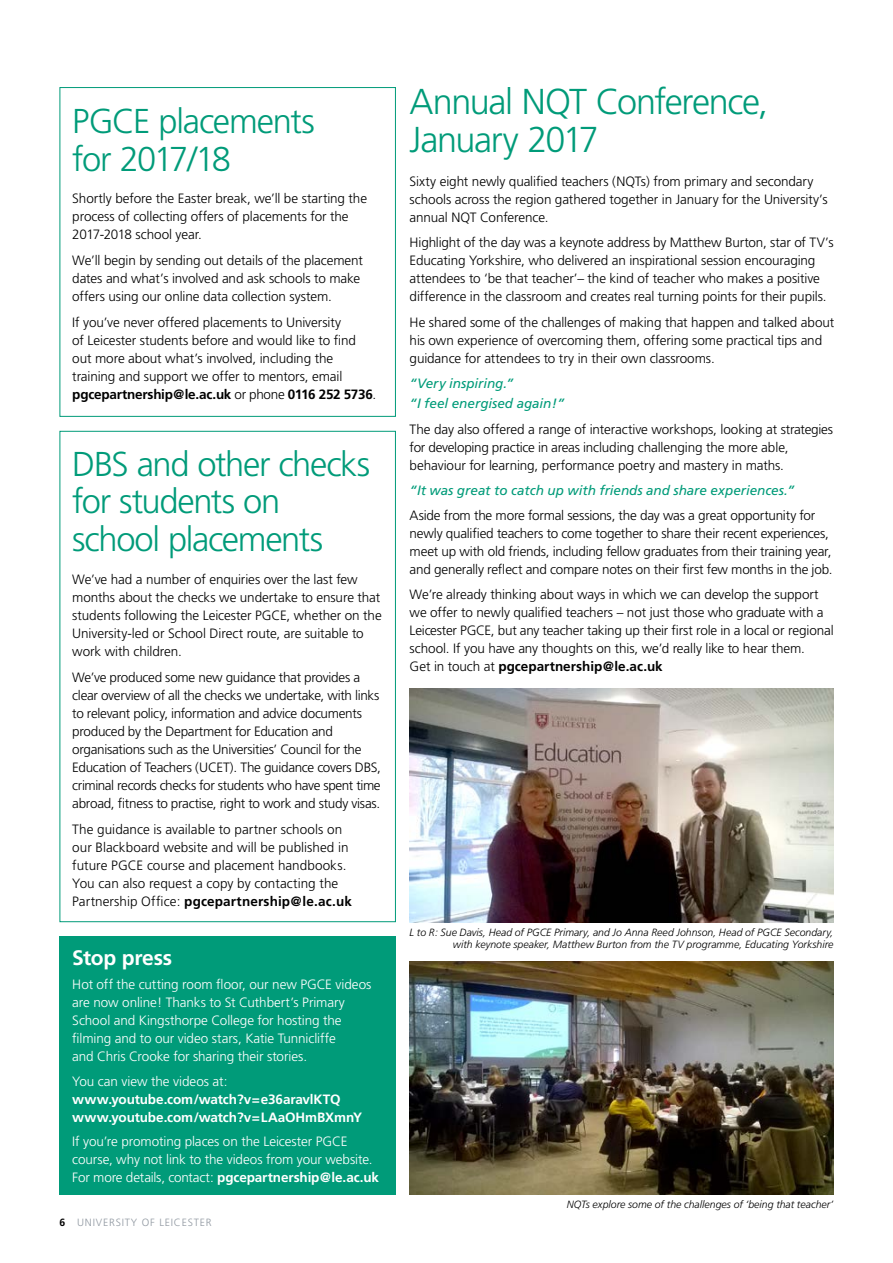
<style>
.page{position:relative;width:893px;height:1263px;background:#fff}
.page>*{position:absolute;margin:0;border:0;box-sizing:border-box;transform-origin:0 0}
.t1{font:300 36px/37.5px "Frutiger";letter-spacing:-.04em;color:#009b79}
.t2{font:300 34.5px/37.5px "Frutiger";letter-spacing:-.04em;color:#009b79}
.t3{font:700 21px "Frutiger";letter-spacing:-.01em;color:#fff}
.t4{font:300 13.5px/18px "Frutiger";letter-spacing:-.01em;color:#000}
.t5{font:300 13.5px/18px "Frutiger";letter-spacing:-.005em;color:#fff}
.t6{font:italic 13.5px/20.1px "Frutiger";color:#009b79}
.t7{font:700 13.5px/18px "Frutiger";letter-spacing:-.01em;color:#fff}
.t8{font:italic 300 10.5px/12px "Frutiger";color:#000;text-align:right}
.t9{font:300 10.5px "Frutiger";letter-spacing:.075em;color:#9098a1}
.s1{font-weight:700}
.s2{font-weight:700;color:#000}
</style>
<div class="page">
<div style="left:60px;top:87px;width:336px;height:330px;border:1px solid #009b79"></div>
<div style="left:60px;top:936px;width:336px;height:259px;background:#009b79"></div>
<img style="left:410px;top:688px;width:423px;height:234px">
<img style="left:410px;top:961px;width:423px;height:234px">
<h2 class="t2" style="left:72px;top:103px;width:244px">PGCE placements for 2017/18</h2>
<p class="t4" style="left:72px;top:189px;width:296px">Shortly before the Easter break, we’ll be starting the process of collecting offers of placements for the<br>2017-2018 school year.</p>
<p class="t4" style="left:72px;top:251px;width:292px">We’ll begin by sending out details of the placement dates and what’s involved and ask schools to make offers using our online data collection system.</p>
<p class="t4" style="left:72px;top:313px;width:305px">If you’ve never offered placements to University<br>of Leicester students before and would like to find out more about what’s involved, including the training and support we offer to mentors, email <span class="s1">pgcepartnership@le.ac.uk</span> or phone <span class="s1">0116 252 5736</span>.</p>
<h2 class="t2" style="left:72px;top:445px;width:300px">DBS and other checks for students on school placements</h2>
<p class="t4" style="left:72px;top:571px;width:311px">We’ve had a number of enquiries over the last few months about the checks we undertake to ensure that students following the Leicester PGCE, whether on the University-led or School Direct route, are suitable to work with children.</p>
<p class="t4" style="left:72px;top:669px;width:310px">We’ve produced some new guidance that provides a clear overview of all the checks we undertake, with links to relevant policy, information and advice documents produced by the Department for Education and organisations such as the Universities’ Council for the Education of Teachers (UCET). The guidance covers DBS, criminal records checks for students who have spent time abroad, fitness to practise, right to work and study visas.</p>
<p class="t4" style="left:72px;top:821px;width:281px">The guidance is available to partner schools on our Blackboard website and will be published in future PGCE course and placement handbooks.<br>You can also request a copy by contacting the Partnership Office: <span class="s1">pgcepartnership@le.ac.uk</span></p>
<h3 class="t3" style="left:72px;top:945px;width:101px">Stop press</h3>
<p class="t5" style="left:72px;top:976px;width:301px">Hot off the cutting room floor, our new PGCE videos are now online! Thanks to St Cuthbert’s Primary School and Kingsthorpe College for hosting the filming and to our video stars, Katie Tunnicliffe<br>and Chris Crooke for sharing their stories.</p>
<p class="t5" style="left:72px;top:1072px;width:157px">You can view the videos at:</p>
<p class="t7" style="left:72px;top:1090px;width:291px">www.youtube.com/watch?v=e36aravlKTQ www.youtube.com/watch?v=LAaOHmBXmnY</p>
<p class="t5" style="left:72px;top:1132px;width:308px">If you’re promoting places on the Leicester PGCE course, why not link to the videos from your website.<br>For more details, contact: <span class="s1">pgcepartnership@le.ac.uk</span></p>
<p class="t9" style="left:60px;top:1216px;width:154px"><span class="s2">6</span> UNIVERSITY OF LEICESTER</p>
<h1 class="t1" style="left:410px;top:84px;width:360px">Annual NQT Conference,<br>January 2017</h1>
<p class="t4" style="left:410px;top:173px;width:419px">Sixty eight newly qualified teachers (NQTs) from primary and secondary schools across the region gathered together in January for the University’s annual NQT Conference.</p>
<p class="t4" style="left:410px;top:234px;width:425px">Highlight of the day was a keynote address by Matthew Burton, star of TV’s Educating Yorkshire, who delivered an inspirational session encouraging attendees to ‘be that teacher’– the kind of teacher who makes a positive difference in the classroom and creates real turning points for their pupils.</p>
<p class="t4" style="left:410px;top:313px;width:426px">He shared some of the challenges of making that happen and talked about his own experience of overcoming them, offering some practical tips and guidance for attendees to try in their own classrooms.</p>
<p class="t6" style="left:410px;top:373px;width:157px">“Very inspiring.”<br>“I feel energised again!”</p>
<p class="t4" style="left:410px;top:420px;width:425px">The day also offered a range of interactive workshops, looking at strategies for developing practice in areas including challenging the more able, behaviour for learning, performance poetry and mastery in maths.</p>
<p class="t6" style="left:410px;top:480px;width:386px">“It was great to catch up with friends and share experiences.”</p>
<p class="t4" style="left:410px;top:507px;width:424px">Aside from the more formal sessions, the day was a great opportunity for newly qualified teachers to come together to share their recent experiences, meet up with old friends, including fellow graduates from their training year, and generally reflect and compare notes on their first few months in the job.</p>
<p class="t4" style="left:410px;top:586px;width:426px">We’re already thinking about ways in which we can develop the support we offer to newly qualified teachers – not just those who graduate with a Leicester PGCE, but any teacher taking up their first role in a local or regional school. If you have any thoughts on this, we’d really like to hear them.<br>Get in touch at <span class="s1">pgcepartnership@le.ac.uk</span></p>
<p class="t8" style="left:410px;top:927px;width:425px">L to R: Sue Davis, Head of PGCE Primary, and Jo Anna Reed Johnson, Head of PGCE Secondary, with keynote speaker, Matthew Burton from the TV programme, Educating Yorkshire</p>
<p class="t8" style="left:567px;top:1198px;width:268px">NQTs explore some of the challenges of ‘being that teacher’</p>
</div>
